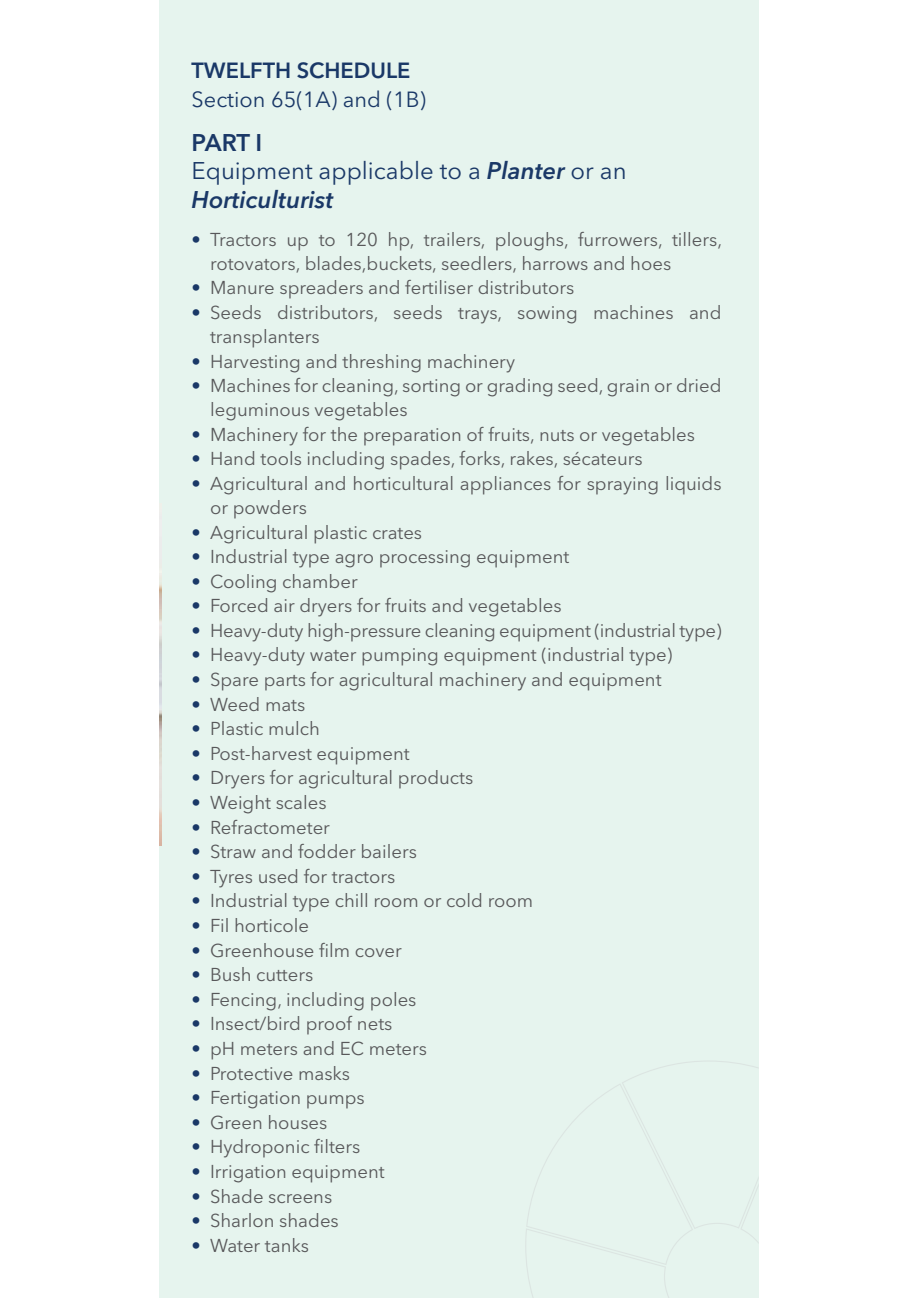
<style>
.page{position:relative;width:918px;height:1298px;background:#fff}
.page>*{position:absolute;margin:0;border:0;box-sizing:border-box;transform-origin:0 0}
.t1{font:24px/28.8px "Avenir Next LT Pro";color:#1a3867}
.t2{font:21.8px "Avenir Next LT Pro";color:#1a3867}
.t3{font:600 21.8px "Avenir Next LT Pro";color:#1a3867}
.t4{font:18.6px/24px "Avenir Next LT Pro";color:#58585a}
.s1{font-weight:600}
.s2{font-weight:600;font-style:italic}
.s3{color:#1a3867}
</style>
<div class="page">
<div style="left:159px;top:0;width:600px;height:1298px;background:#e6f4ee"></div>
<img style="left:159px;top:570px;width:2px;height:276px">
<svg style="left:525px;top:1061px;width:234px;height:237px"></svg>
<p class="t3" style="left:192px;top:62px;width:220px">TWELFTH SCHEDULE</p>
<p class="t2" style="left:192px;top:90px;width:236px">Section 65(1A) and (1B)</p>
<p class="t1" style="left:192px;top:130px;width:437px"><span class="s1">PART I<br></span>Equipment applicable to a <span class="s2">Planter</span> or an<br><span class="s2">Horticulturist</span></p>
<p class="t4" style="left:210px;top:229px;width:514px;text-indent:-19px"><span class="s3">•</span> Tractors up to 120 hp, trailers, ploughs, furrowers, tillers, rotovators, blades,buckets, seedlers, harrows and hoes</p>
<p class="t4" style="left:192px;top:278px;width:384px"><span class="s3">•</span> Manure spreaders and fertiliser distributors</p>
<p class="t4" style="left:210px;top:302px;width:513px;text-indent:-19px"><span class="s3">•</span> Seeds distributors, seeds trays, sowing machines and transplanters</p>
<p class="t4" style="left:192px;top:351px;width:325px"><span class="s3">•</span> Harvesting and threshing machinery</p>
<p class="t4" style="left:210px;top:375px;width:513px;text-indent:-19px"><span class="s3">•</span> Machines for cleaning, sorting or grading seed, grain or dried leguminous vegetables</p>
<p class="t4" style="left:192px;top:424px;width:505px"><span class="s3">•</span> Machinery for the preparation of fruits, nuts or vegetables</p>
<p class="t4" style="left:192px;top:449px;width:453px"><span class="s3">•</span> Hand tools including spades, forks, rakes, sécateurs</p>
<p class="t4" style="left:210px;top:473px;width:513px;text-indent:-19px"><span class="s3">•</span> Agricultural and horticultural appliances for spraying liquids or powders</p>
<p class="t4" style="left:192px;top:522px;width:232px"><span class="s3">•</span> Agricultural plastic crates</p>
<p class="t4" style="left:192px;top:546px;width:379px"><span class="s3">•</span> Industrial type agro processing equipment</p>
<p class="t4" style="left:192px;top:571px;width:168px"><span class="s3">•</span> Cooling chamber</p>
<p class="t4" style="left:192px;top:595px;width:372px"><span class="s3">•</span> Forced air dryers for fruits and vegetables</p>
<p class="t4" style="left:192px;top:620px;width:532px"><span class="s3">•</span> Heavy-duty high-pressure cleaning equipment (industrial type)</p>
<p class="t4" style="left:192px;top:645px;width:482px"><span class="s3">•</span> Heavy-duty water pumping equipment (industrial type)</p>
<p class="t4" style="left:192px;top:669px;width:472px"><span class="s3">•</span> Spare parts for agricultural machinery and equipment</p>
<p class="t4" style="left:192px;top:694px;width:115px"><span class="s3">•</span> Weed mats</p>
<p class="t4" style="left:192px;top:718px;width:130px"><span class="s3">•</span> Plastic mulch</p>
<p class="t4" style="left:192px;top:743px;width:220px"><span class="s3">•</span> Post-harvest equipment</p>
<p class="t4" style="left:192px;top:768px;width:283px"><span class="s3">•</span> Dryers for agricultural products</p>
<p class="t4" style="left:192px;top:792px;width:137px"><span class="s3">•</span> Weight scales</p>
<p class="t4" style="left:192px;top:817px;width:140px"><span class="s3">•</span> Refractometer</p>
<p class="t4" style="left:192px;top:841px;width:227px"><span class="s3">•</span> Straw and fodder bailers</p>
<p class="t4" style="left:192px;top:866px;width:205px"><span class="s3">•</span> Tyres used for tractors</p>
<p class="t4" style="left:192px;top:891px;width:343px"><span class="s3">•</span> Industrial type chill room or cold room</p>
<p class="t4" style="left:192px;top:915px;width:119px"><span class="s3">•</span> Fil horticole</p>
<p class="t4" style="left:192px;top:940px;width:212px"><span class="s3">•</span> Greenhouse film cover</p>
<p class="t4" style="left:192px;top:964px;width:123px"><span class="s3">•</span> Bush cutters</p>
<p class="t4" style="left:192px;top:989px;width:226px"><span class="s3">•</span> Fencing, including poles</p>
<p class="t4" style="left:192px;top:1014px;width:202px"><span class="s3">•</span> Insect/bird proof nets</p>
<p class="t4" style="left:192px;top:1038px;width:237px"><span class="s3">•</span> pH meters and EC meters</p>
<p class="t4" style="left:192px;top:1063px;width:160px"><span class="s3">•</span> Protective masks</p>
<p class="t4" style="left:192px;top:1087px;width:175px"><span class="s3">•</span> Fertigation pumps</p>
<p class="t4" style="left:192px;top:1112px;width:137px"><span class="s3">•</span> Green houses</p>
<p class="t4" style="left:192px;top:1137px;width:170px"><span class="s3">•</span> Hydroponic filters</p>
<p class="t4" style="left:192px;top:1161px;width:195px"><span class="s3">•</span> Irrigation equipment</p>
<p class="t4" style="left:192px;top:1186px;width:142px"><span class="s3">•</span> Shade screens</p>
<p class="t4" style="left:192px;top:1210px;width:149px"><span class="s3">•</span> Sharlon shades</p>
<p class="t4" style="left:192px;top:1235px;width:119px"><span class="s3">•</span> Water tanks</p>
</div>
